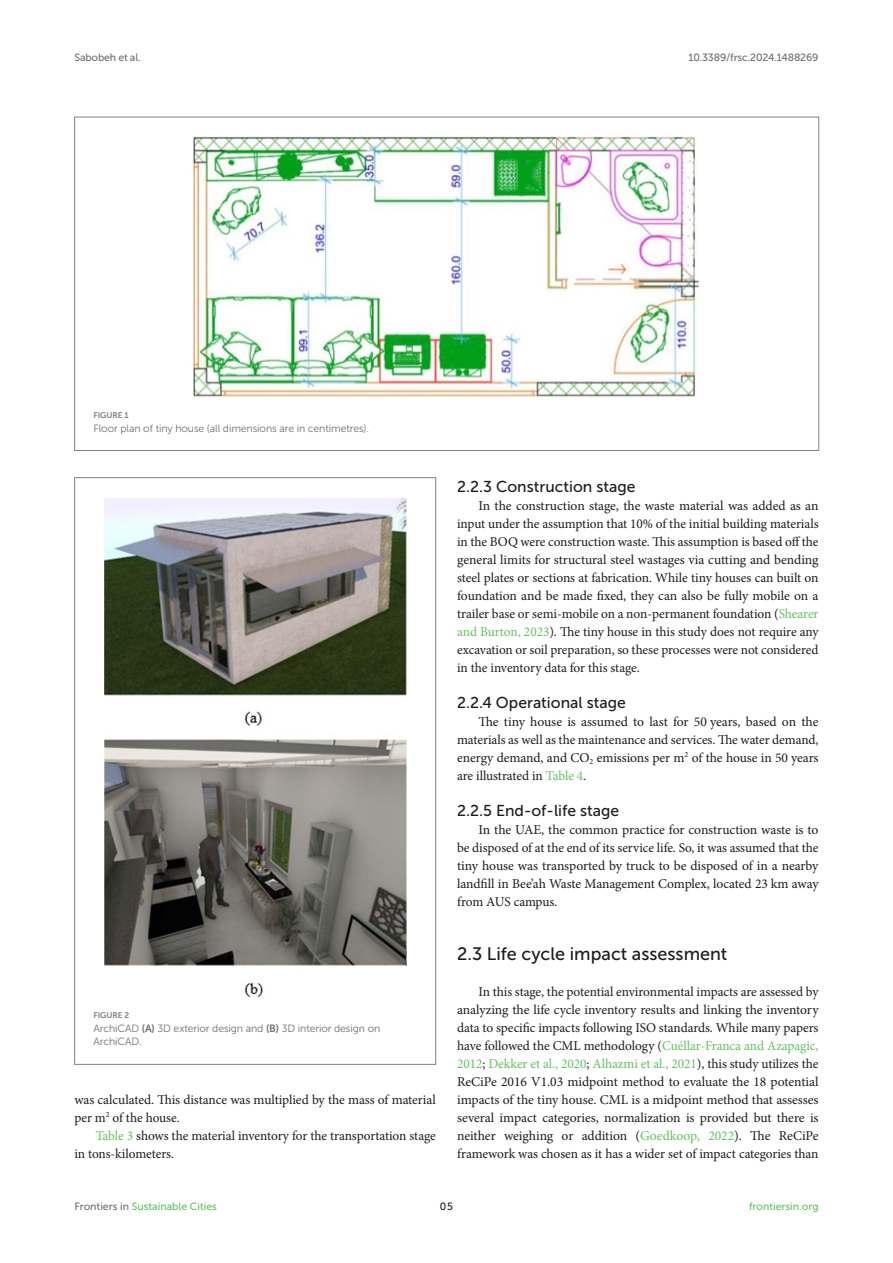
<style>
.page{position:relative;width:893px;height:1263px;background:#fff}
.page>*{position:absolute;margin:0;border:0;box-sizing:border-box;transform-origin:0 0}
.HEAD_2{font:18px "Museo Sans 500";color:#1b1c1b}
.HEAD_3{font:15.75px "Museo Sans 500";color:#1b1c1b}
.TEXT_FLUSH{font:13.5px/18px "Minion Pro";letter-spacing:-.01em;color:#1b1c1b;text-align:justify}
.TEXT{font:13.5px/18px "Minion Pro";letter-spacing:-.01em;color:#1b1c1b}
.FIG_LEG{font:10.5px/13.5px "Museo Sans 300";letter-spacing:-.01em;color:#706f70}
.t1{font:10.5px "Museo Sans 500";color:#65c161}
.t2{font:10.5px "Museo Sans 500";letter-spacing:-.015em;color:#706f70}
.t3{font:10.5px "Museo Sans 500";color:#1b1c1b}
.FIG_HD{font:8.25px "Museo Sans 700";letter-spacing:-.01em;color:#7e7f7f}
.s1{font-family:"Museo Sans 700"}
.s2{color:#65c161}
.s3{color:#706f70}
</style>
<div class="page">
<img style="left:193px;top:136px;width:506px;height:262px">
<img style="left:104px;top:498px;width:303px;height:500px">
<p class="t2" style="left:74px;top:51px;width:68px">Sabobeh et al.</p>
<p class="t2" style="left:688px;top:51px;width:132px">10.3389/frsc.2024.1488269</p>
<p class="FIG_HD" style="left:94px;top:411px;width:37px">FIGURE 1</p>
<p class="FIG_LEG" style="left:94px;top:421px;width:277px">Floor plan of tiny house (all dimensions are in centimetres).</p>
<p class="FIG_HD" style="left:94px;top:1011px;width:37px">FIGURE 2</p>
<p class="FIG_LEG" style="left:94px;top:1022px;width:288px">ArchiCAD <span class="s1">(A)</span> 3D exterior design and <span class="s1">(B)</span> 3D interior design on<br>ArchiCAD.</p>
<p class="TEXT_FLUSH" style="left:74px;top:1091px;width:363px">was calculated. This distance was multiplied by the mass of material per m<sup>2</sup> of the house.</p>
<p class="TEXT" style="left:74px;top:1127px;width:363px;text-indent:21px"><span class="s2">Table 3</span> shows the material inventory for the transportation stage in tons-kilometers.</p>
<p class="HEAD_3" style="left:457px;top:478px;width:180px">2.2.3 Construction stage</p>
<p class="TEXT_FLUSH" style="left:457px;top:497px;width:363px;text-indent:21px">In the construction stage, the waste material was added as an input under the assumption that 10% of the initial building materials in the BOQ were construction waste. This assumption is based off the general limits for structural steel wastages via cutting and bending steel plates or sections at fabrication. While tiny houses can built on foundation and be made fixed, they can also be fully mobile on a trailer base or semi-mobile on a non-permanent foundation (<span class="s2">Shearer and Burton, 2023</span>). The tiny house in this study does not require any excavation or soil preparation, so these processes were not considered in the inventory data for this stage.</p>
<p class="HEAD_3" style="left:457px;top:694px;width:170px">2.2.4 Operational stage</p>
<p class="TEXT_FLUSH" style="left:457px;top:713px;width:363px;text-indent:21px">The tiny house is assumed to last for 50 years, based on the materials as well as the maintenance and services. The water demand, energy demand, and CO<sub>2</sub> emissions per m<sup>2</sup> of the house in 50 years are illustrated in <span class="s2">Table 4</span>.</p>
<p class="HEAD_3" style="left:457px;top:802px;width:164px">2.2.5 End-of-life stage</p>
<p class="TEXT_FLUSH" style="left:457px;top:821px;width:363px;text-indent:21px">In the UAE, the common practice for construction waste is to be disposed of at the end of its service life. So, it was assumed that the tiny house was transported by truck to be disposed of in a nearby landfill in Bee’ah Waste Management Complex, located 23 km away from AUS campus.</p>
<p class="HEAD_2" style="left:457px;top:944px;width:272px">2.3 Life cycle impact assessment</p>
<p class="TEXT_FLUSH" style="left:457px;top:983px;width:363px;text-indent:21px">In this stage, the potential environmental impacts are assessed by analyzing the life cycle inventory results and linking the inventory data to specific impacts following ISO standards. While many papers have followed the CML methodology (<span class="s2">Cuéllar-Franca and Azapagic, 2012</span>; <span class="s2">Dekker et al., 2020</span>; <span class="s2">Alhazmi et al., 2021</span>), this study utilizes the ReCiPe 2016 V1.03 midpoint method to evaluate the 18 potential impacts of the tiny house. CML is a midpoint method that assesses several impact categories, normalization is provided but there is neither weighing or addition (<span class="s2">Goedkoop, 2022</span>). The ReCiPe framework was chosen as it has a wider set of impact categories than</p>
<p class="t1" style="left:74px;top:1200px;width:144px"><span class="s3">Frontiers in</span> Sustainable Cities</p>
<p class="t3" style="left:440px;top:1200px;width:14px">05</p>
<p class="t1" style="left:749px;top:1200px;width:71px">frontiersin.org</p>
</div>
